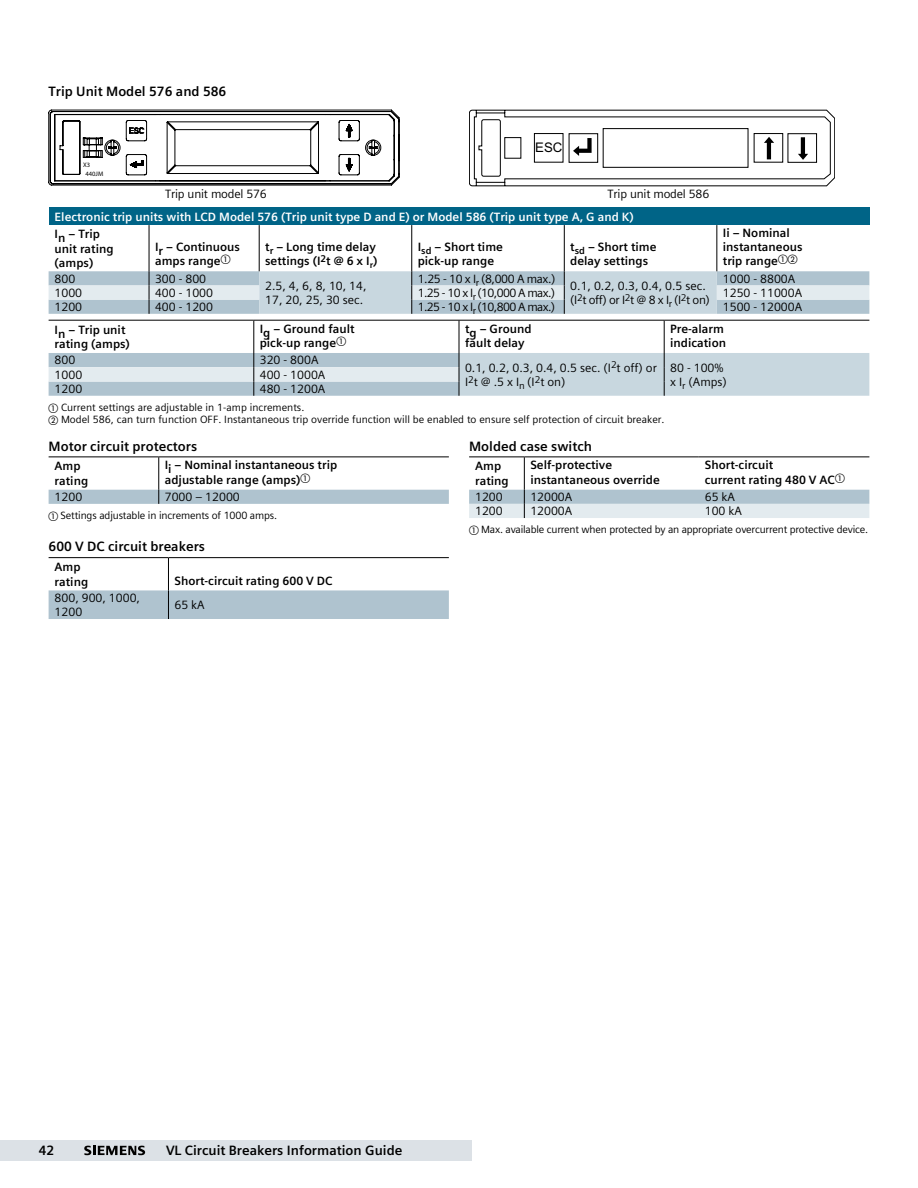
<style>
.page{position:relative;width:918px;height:1188px;background:#fff}
.page>*{position:absolute;margin:0;border:0;box-sizing:border-box;transform-origin:0 0}
.t1{font:700 13.5px "Siemens Sans Global";color:#000}
.t2{font:13.2px "Arial";color:#000}
.t3{font:700 12px/14.4px "Siemens Sans Global";color:#000}
.t4{font:12px/14.4px "Siemens Sans Global";color:#000}
.t5{font:700 12px "Siemens Sans Global";color:#fff}
.t6{font:12px/14.4px "Siemens Sans Global";letter-spacing:-.03em;color:#000}
.t7{font:12px "Siemens Sans Global";letter-spacing:-.05em;color:#000}
.t8{font:10.5px/12px "Siemens Sans Global";color:#000}
.t9{font:10.5px "Siemens Sans Global";letter-spacing:-.02em;color:#000}
.t10{font:6.6px "Myriad";color:#000}
.s1{font-family:"European Pi One";font-size:9.75px}
</style>
<div class="page">
<div style="left:0;top:1140px;width:472px;height:21px;background:#dce1e6"></div>
<svg style="left:84px;top:1146px;width:61px;height:9px"></svg>
<hr style="left:158px;top:457px;width:1px;height:33px;background:#000">
<svg style="left:49px;top:490px;width:400px;height:14px"></svg>
<hr style="left:49px;top:457px;width:110px;height:1px;background:#000">
<hr style="left:159px;top:457px;width:290px;height:1px;background:#000">
<hr style="left:168px;top:558px;width:1px;height:32px;background:#000">
<div style="left:49px;top:590px;width:400px;height:29px;background:#afc3cf"></div>
<hr style="left:49px;top:557px;width:119px;height:1px;background:#000">
<hr style="left:168px;top:557px;width:281px;height:1px;background:#000">
<hr style="left:524px;top:457px;width:1px;height:33px;background:#000">
<svg style="left:469px;top:490px;width:400px;height:28px"></svg>
<hr style="left:469px;top:457px;width:55px;height:1px;background:#000">
<hr style="left:524px;top:457px;width:175px;height:1px;background:#000">
<hr style="left:699px;top:457px;width:170px;height:1px;background:#000">
<div style="left:49px;top:207px;width:820px;height:18px;background:#006487"></div>
<hr style="left:149px;top:225px;width:1px;height:46px;background:#000">
<hr style="left:259px;top:225px;width:1px;height:46px;background:#000">
<hr style="left:411px;top:225px;width:1px;height:46px;background:#000">
<hr style="left:564px;top:225px;width:1px;height:46px;background:#000">
<hr style="left:716px;top:225px;width:1px;height:46px;background:#000">
<svg style="left:49px;top:271px;width:820px;height:43px"></svg>
<hr style="left:253px;top:321px;width:1px;height:32px;background:#000">
<hr style="left:49px;top:320px;width:205px;height:1px;background:#000">
<hr style="left:254px;top:320px;width:205px;height:1px;background:#000">
<hr style="left:459px;top:320px;width:205px;height:1px;background:#000">
<hr style="left:664px;top:320px;width:205px;height:1px;background:#000">
<hr style="left:459px;top:321px;width:1px;height:32px;background:#000">
<hr style="left:664px;top:321px;width:1px;height:32px;background:#000">
<svg style="left:49px;top:353px;width:820px;height:43px"></svg>
<svg style="left:469px;top:110px;width:366px;height:76px"></svg>
<svg style="left:49px;top:110px;width:351px;height:75px"></svg>
<p class="t1" style="left:49px;top:81px;width:179px">Trip Unit Model 576 and 586</p>
<p class="t10" style="left:83px;top:161px;width:9px">X3</p>
<p class="t10" style="left:86px;top:170px;width:19px">440JM</p>
<p class="t2" style="left:535px;top:139px;width:29px">ESC</p>
<p class="t4" style="left:165px;top:186px;width:103px">Trip unit model 576</p>
<p class="t4" style="left:608px;top:186px;width:103px">Trip unit model 586</p>
<p class="t5" style="left:55px;top:207px;width:581px">Electronic trip units with LCD Model 576 (Trip unit type D and E) or Model 586 (Trip unit type A, G and K)</p>
<p class="t3" style="left:55px;top:227px;width:61px">In – Trip unit rating (amps)</p>
<p class="t3" style="left:155px;top:240px;width:87px">Ir – Continuous amps range<sup>A</sup></p>
<p class="t3" style="left:265px;top:240px;width:114px">t<sub>r</sub> – Long time delay settings (I<sup>2</sup>t @ 6 x I<sub>r</sub>)</p>
<p class="t3" style="left:418px;top:240px;width:87px">I<sub>sd</sub> – Short time pick-up range</p>
<p class="t3" style="left:570px;top:240px;width:88px">t<sub>sd</sub> – Short time delay settings</p>
<p class="t3" style="left:723px;top:225px;width:81px">Ii – Nominal instantaneous trip range<sup>AB</sup></p>
<p class="t6" style="left:418px;top:271px;width:139px">1.25 - 10 x I<sub>r</sub> (8,000 A max.)</p>
<p class="t4" style="left:723px;top:271px;width:74px">1000 - 8800A</p>
<p class="t4" style="left:55px;top:271px;width:22px">800</p>
<p class="t4" style="left:155px;top:271px;width:53px">300 - 800</p>
<p class="t4" style="left:265px;top:278px;width:103px">2.5, 4, 6, 8, 10, 14,<br>17, 20, 25, 30 sec.</p>
<p class="t6" style="left:570px;top:278px;width:141px">0.1, 0.2, 0.3, 0.4, 0.5 sec. (I<sup>2</sup>t off) or I<sup>2</sup>t @ 8 x I<sub>r</sub> (I<sup>2</sup>t on)</p>
<p class="t4" style="left:55px;top:286px;width:29px">1000</p>
<p class="t4" style="left:155px;top:286px;width:60px">400 - 1000</p>
<p class="t7" style="left:418px;top:284px;width:139px">1.25 - 10 x I<sub>r</sub> (10,000 A max.)</p>
<p class="t4" style="left:723px;top:286px;width:81px">1250 - 11000A</p>
<p class="t4" style="left:55px;top:300px;width:29px">1200</p>
<p class="t4" style="left:155px;top:300px;width:60px">400 - 1200</p>
<p class="t7" style="left:418px;top:298px;width:139px">1.25 - 10 x I<sub>r</sub> (10,800 A max.)</p>
<p class="t4" style="left:723px;top:300px;width:81px">1500 - 12000A</p>
<p class="t3" style="left:55px;top:323px;width:77px">In – Trip unit rating (amps)</p>
<p class="t3" style="left:260px;top:321px;width:96px">Ig – Ground fault pick-up range<sup>A</sup></p>
<p class="t3" style="left:465px;top:321px;width:68px">tg – Ground fault delay</p>
<p class="t3" style="left:670px;top:321px;width:57px">Pre-alarm indication</p>
<p class="t4" style="left:55px;top:353px;width:22px">800</p>
<p class="t4" style="left:260px;top:353px;width:60px">320 - 800A</p>
<p class="t4" style="left:465px;top:360px;width:193px">0.1, 0.2, 0.3, 0.4, 0.5 sec. (I<sup>2</sup>t off) or<br>I<sup>2</sup>t @ .5 x I<sub>n</sub> (I<sup>2</sup>t on)</p>
<p class="t4" style="left:670px;top:360px;width:58px">80 - 100% x I<sub>r</sub> (Amps)</p>
<p class="t4" style="left:55px;top:367px;width:29px">1000</p>
<p class="t4" style="left:260px;top:367px;width:67px">400 - 1000A</p>
<p class="t4" style="left:55px;top:382px;width:29px">1200</p>
<p class="t4" style="left:260px;top:382px;width:67px">480 - 1200A</p>
<p class="t8" style="left:49px;top:401px;width:617px"><span class="s1">A</span> Current settings are adjustable in 1-amp increments.<br><span class="s1">B</span> Model 586, can turn function OFF. Instantaneous trip override function will be enabled to ensure self protection of circuit breaker.</p>
<p class="t1" style="left:49px;top:435px;width:150px">Motor circuit protectors</p>
<p class="t3" style="left:55px;top:459px;width:35px">Amp rating</p>
<p class="t3" style="left:165px;top:458px;width:174px">Ii – Nominal instantaneous trip adjustable range (amps)<sup>A</sup></p>
<p class="t4" style="left:55px;top:490px;width:29px">1200</p>
<p class="t4" style="left:165px;top:490px;width:77px">7000 – 12000</p>
<p class="t8" style="left:49px;top:509px;width:230px"><span class="s1">A</span> Settings adjustable in increments of 1000 amps.</p>
<p class="t1" style="left:49px;top:536px;width:158px">600 V DC circuit breakers</p>
<p class="t3" style="left:55px;top:560px;width:35px">Amp rating</p>
<p class="t3" style="left:174px;top:573px;width:160px">Short-circuit rating 600 V DC</p>
<p class="t4" style="left:55px;top:591px;width:87px">800, 900, 1000,<br>1200</p>
<p class="t4" style="left:174px;top:598px;width:32px">65 kA</p>
<p class="t1" style="left:469px;top:435px;width:125px">Molded case switch</p>
<p class="t3" style="left:475px;top:459px;width:35px">Amp rating</p>
<p class="t3" style="left:530px;top:458px;width:131px">Self-protective instantaneous override</p>
<p class="t3" style="left:705px;top:458px;width:142px">Short-circuit<br>current rating 480 V AC<sup>A</sup></p>
<p class="t4" style="left:475px;top:490px;width:29px">1200</p>
<p class="t4" style="left:530px;top:490px;width:44px">12000A</p>
<p class="t4" style="left:705px;top:490px;width:32px">65 kA</p>
<p class="t4" style="left:475px;top:504px;width:29px">1200</p>
<p class="t4" style="left:530px;top:504px;width:44px">12000A</p>
<p class="t4" style="left:705px;top:504px;width:39px">100 kA</p>
<p class="t9" style="left:469px;top:521px;width:400px"><span class="s1">A</span> Max. available current when protected by an appropriate overcurrent protective device.</p>
<p class="t1" style="left:39px;top:1140px;width:17px">42</p>
<p class="t1" style="left:166px;top:1140px;width:238px">VL Circuit Breakers Information Guide</p>
</div>
